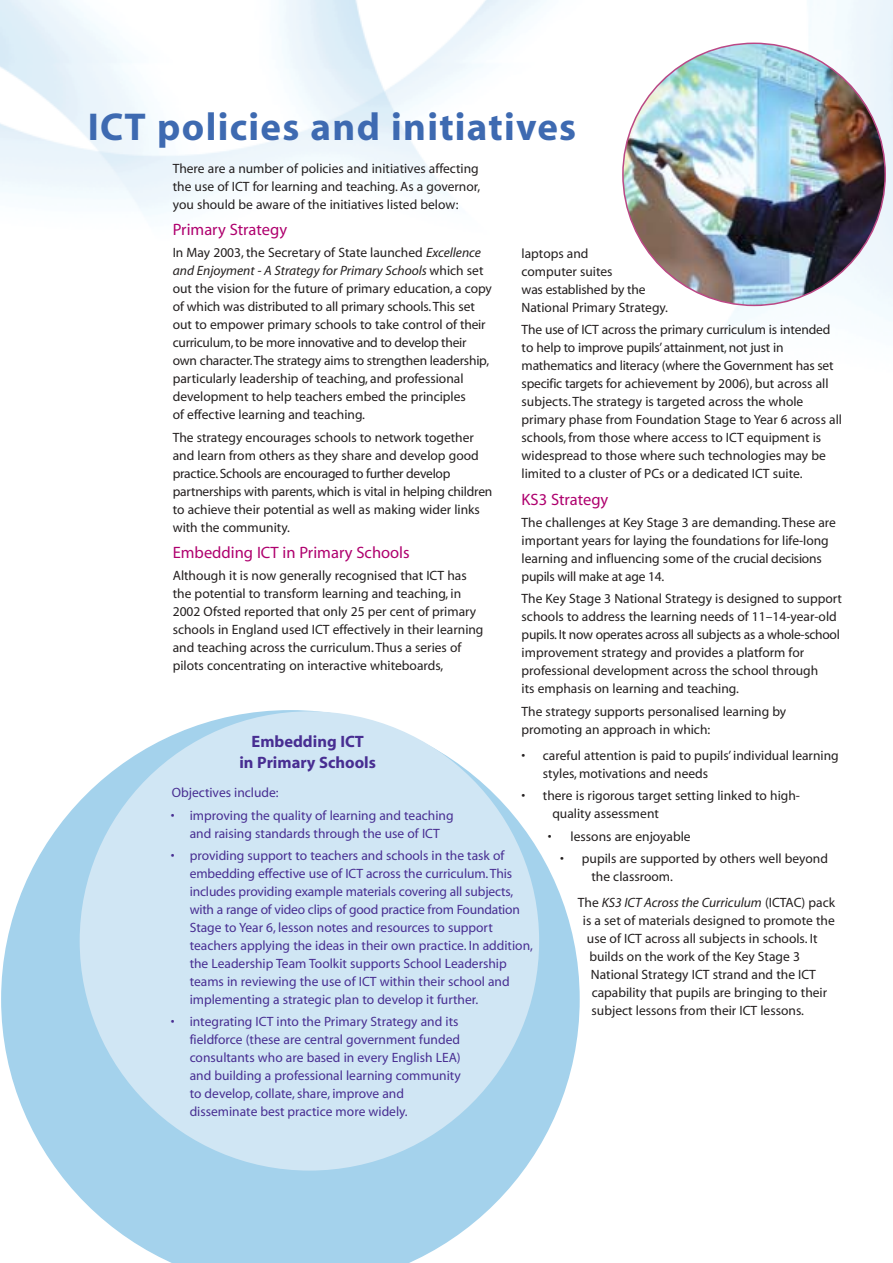
<style>
.page{position:relative;width:893px;height:1263px;background:#fff}
.page>*{position:absolute;margin:0;border:0;box-sizing:border-box;transform-origin:0 0}
.t1{font:39px "Myriad MM 700 600";letter-spacing:.035em;color:#3e6ab1}
.t2{font:16.5px "Myriad MM 400 600";color:#af006e}
.t3{font:16.5px/21px "Myriad MM 700 600";color:#482e92;text-align:center}
.t4{font:13.5px/18px "Myriad MM 400 600";color:#231f1f}
.t5{font:13.5px/18px "Myriad MM 400 600";color:#482e92}
.t6{font:13.5px "Myriad MM It 400 600";color:#231f1f}
.s1{font-family:"Myriad MM It 400 600"}
.s2{font-family:"Myriad MM 400 600"}
</style>
<div class="page">
<img style="left:726px;top:0;width:166px;height:327px">
<svg style="left:1px;top:710px;width:578px;height:553px;fill:#a4d2ec"></svg>
<img style="left:622px;top:43px;width:263px;height:263px">
<div style="left:80px;top:711px;width:459px;height:460px;background:#d0e6f4;border-radius:50%"></div>
<h1 class="t1" style="left:88px;top:112px;width:490px">ICT policies and initiatives</h1>
<p class="t4" style="left:173px;top:160px;width:309px;text-align:justify">There are a number of policies and initiatives affecting the use of ICT for learning and teaching. As a governor, you should be aware of the initiatives listed below:</p>
<p class="t2" style="left:173px;top:223px;width:116px">Primary Strategy</p>
<p class="t4" style="left:173px;top:245px;width:310px">In May 2003, the Secretary of State launched <span class="s1">Excellence</span></p>
<p class="t6" style="left:173px;top:266px;width:312px">and Enjoyment - A Strategy for Primary Schools <span class="s2">which set</span></p>
<p class="t4" style="left:173px;top:281px;width:320px">out the vision for the future of primary education, a copy of which was distributed to all primary schools.This set out to empower primary schools to take control of their curriculum, to be more innovative and to develop their own character.The strategy aims to strengthen leadership, particularly leadership of teaching, and professional development to help teachers embed the principles<br>of effective learning and teaching.</p>
<p class="t4" style="left:173px;top:429px;width:321px">The strategy encourages schools to network together and learn from others as they share and develop good practice. Schools are encouraged to further develop partnerships with parents, which is vital in helping children to achieve their potential as well as making wider links with the community.</p>
<p class="t2" style="left:173px;top:546px;width:238px">Embedding ICT in Primary Schools</p>
<p class="t4" style="left:173px;top:568px;width:312px">Although it is now generally recognised that ICT has the potential to transform learning and teaching, in 2002 Ofsted reported that only 25 per cent of primary schools in England used ICT effectively in their learning and teaching across the curriculum. Thus a series of pilots concentrating on interactive whiteboards,</p>
<p class="t4" style="left:521px;top:246px;width:148px">laptops and<br>computer suites<br>was established by the<br>National Primary Strategy.</p>
<p class="t4" style="left:521px;top:322px;width:322px">The use of ICT across the primary curriculum is intended to help to improve pupils’ attainment, not just in mathematics and literacy (where the Government has set specific targets for achievement by 2006), but across all subjects. The strategy is targeted across the whole primary phase from Foundation Stage to Year 6 across all schools, from those where access to ICT equipment is widespread to those where such technologies may be limited to a cluster of PCs or a dedicated ICT suite.</p>
<p class="t2" style="left:521px;top:493px;width:88px">KS3 Strategy</p>
<p class="t4" style="left:521px;top:515px;width:316px">The challenges at Key Stage 3 are demanding. These are important years for laying the foundations for life-long learning and influencing some of the crucial decisions pupils will make at age 14.</p>
<p class="t4" style="left:521px;top:591px;width:322px">The Key Stage 3 National Strategy is designed to support schools to address the learning needs of 11–14-year-old pupils. It now operates across all subjects as a whole-school improvement strategy and provides a platform for professional development across the school through<br>its emphasis on learning and teaching.</p>
<p class="t4" style="left:521px;top:703px;width:266px">The strategy supports personalised learning by promoting an approach in which:</p>
<p class="t4" style="left:543px;top:748px;width:297px;text-indent:-21px">• careful attention is paid to pupils’ individual learning styles, motivations and needs</p>
<p class="t4" style="left:552px;top:788px;width:249px;text-indent:-31px">• there is rigorous target setting linked to high&shy;quality assessment</p>
<p class="t4" style="left:548px;top:828px;width:144px">• lessons are enjoyable</p>
<p class="t4" style="left:591px;top:851px;width:238px;text-indent:-31px">• pupils are supported by others well beyond the classroom.</p>
<p class="t6" style="left:578px;top:898px;width:259px"><span class="s2">The</span> KS3 ICT Across the Curriculum <span class="s2">(ICTAC) pack</span></p>
<p class="t4" style="left:583px;top:913px;width:253px">is a set of materials designed to promote the</p>
<p class="t4" style="left:587px;top:931px;width:232px">use of ICT across all subjects in schools. It</p>
<p class="t4" style="left:589px;top:949px;width:212px">builds on the work of the Key Stage 3</p>
<p class="t4" style="left:591px;top:967px;width:226px">National Strategy ICT strand and the ICT</p>
<p class="t4" style="left:591px;top:985px;width:237px">capability that pupils are bringing to their</p>
<p class="t4" style="left:591px;top:1003px;width:214px">subject lessons from their ICT lessons.</p>
<p class="t3" style="left:239px;top:732px;width:138px">Embedding ICT<br>in Primary Schools</p>
<p class="t5" style="left:172px;top:785px;width:108px">Objectives include:</p>
<p class="t5" style="left:171px;top:807px;width:284px;text-align:center">• improving the quality of learning and teaching and raising standards through the use of ICT</p>
<p class="t5" style="left:190px;top:848px;width:345px;text-indent:-19px">• providing support to teachers and schools in the task of embedding effective use of ICT across the curriculum. This includes providing example materials covering all subjects, with a range of video clips of good practice from Foundation Stage to Year 6, lesson notes and resources to support teachers applying the ideas in their own practice. In addition, the Leadership Team Toolkit supports School Leadership teams in reviewing the use of ICT within their school and implementing a strategic plan to develop it further.</p>
<p class="t5" style="left:190px;top:1014px;width:272px;text-indent:-19px">• integrating ICT into the Primary Strategy and its fieldforce (these are central government funded consultants who are based in every English LEA) and building a professional learning community to develop, collate, share, improve and disseminate best practice more widely.</p>
</div>
